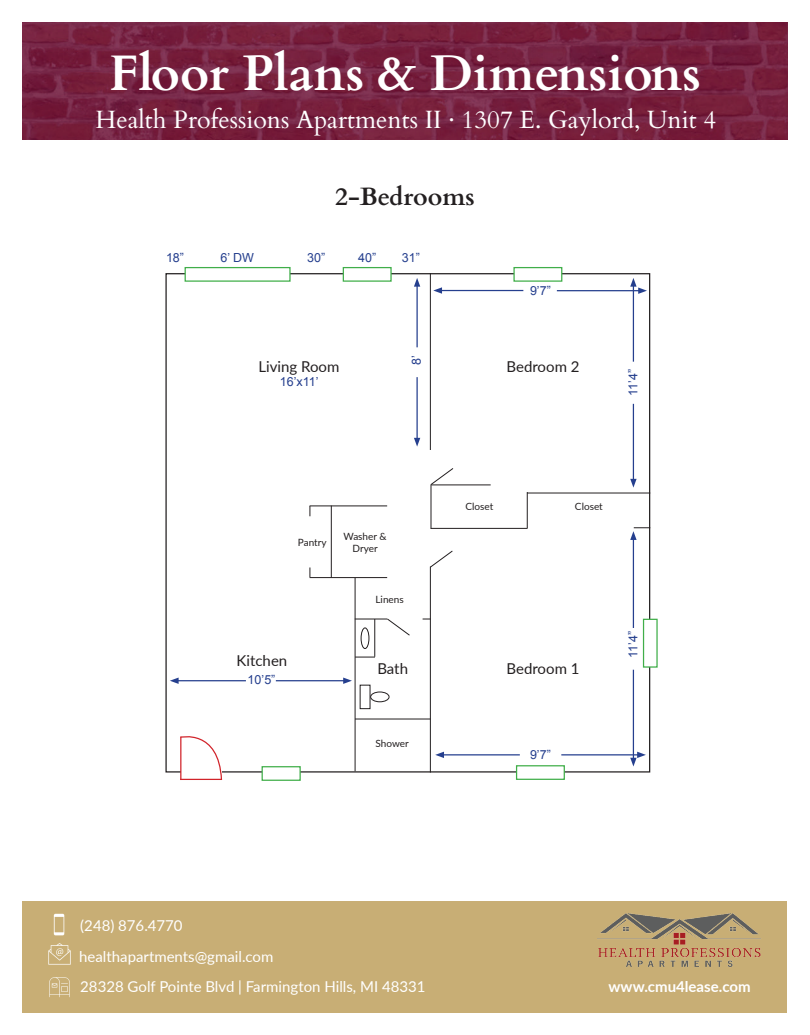
<style>
.page{position:relative;width:810px;height:1035px;background:#fff}
.page>*{position:absolute;margin:0;border:0;box-sizing:border-box;transform-origin:0 0}
.t1{font:700 50px "Cardo";color:#fff}
.t2{font:25px "Cardo";color:#fff}
.t3{font:700 25px "Cardo";color:#231f20}
.t4{font:15px/30.4px "Lato";color:#fff}
.t5{font:15px "Lato";color:#231f20}
.t6{font:700 15px "Lato";color:#fff}
.t7{font:12.5px "Arial";color:#253f8e}
.t8{font:10px/12px "Lato";color:#231f20;text-align:center}
</style>
<div class="page">
<div style="left:22px;top:901px;width:766px;height:111px;background:#c8ae75"></div>
<img style="left:53px;top:913px;width:12px;height:23px">
<img style="left:48px;top:943px;width:23px;height:22px">
<img style="left:22px;top:22px;width:765px;height:117px">
<img style="left:49px;top:977px;width:21px;height:20px">
<hr style="left:430px;top:273px;width:1px;height:177px;background:#231f20">
<hr style="left:527px;top:493px;width:123px;height:1px;background:#231f20">
<hr style="left:527px;top:492px;width:1px;height:36px;background:#231f20">
<hr style="left:431px;top:528px;width:97px;height:1px;background:#231f20">
<hr style="left:431px;top:485px;width:1px;height:44px;background:#231f20">
<hr style="left:431px;top:485px;width:60px;height:1px;background:#231f20">
<hr style="left:430px;top:567px;width:1px;height:206px;background:#231f20">
<hr style="left:355px;top:578px;width:1px;height:193px;background:#231f20">
<hr style="left:310px;top:506px;width:77px;height:1px;background:#231f20">
<hr style="left:355px;top:619px;width:32px;height:1px;background:#231f20">
<hr style="left:310px;top:577px;width:77px;height:1px;background:#231f20">
<hr style="left:331px;top:506px;width:1px;height:72px;background:#231f20">
<div style="left:516px;top:765px;width:49px;height:15px;background:#fff;border:1px solid #40ae49"></div>
<div style="left:643px;top:619px;width:15px;height:49px;background:#fff;border:1px solid #40ae49"></div>
<div style="left:513px;top:267px;width:49px;height:15px;background:#fff;border:1px solid #40ae49"></div>
<div style="left:185px;top:267px;width:106px;height:15px;background:#fff;border:1px solid #40ae49"></div>
<hr style="left:355px;top:719px;width:76px;height:1px;background:#231f20">
<svg style="left:355px;top:657px;width:20px;height:1px"></svg>
<div style="left:361px;top:628px;width:8px;height:21px;border:1px solid #231f20;border-radius:50%"></div>
<hr style="left:374px;top:619px;width:1px;height:38px;background:#231f20">
<hr style="left:177px;top:680px;width:69px;height:1px;background:#253f8e">
<svg style="left:170px;top:678px;width:9px;height:6px"></svg>
<hr style="left:276px;top:680px;width:69px;height:1px;background:#253f8e">
<svg style="left:343px;top:678px;width:9px;height:6px"></svg>
<hr style="left:633px;top:670px;width:1px;height:90px;background:#253f8e">
<hr style="left:633px;top:538px;width:1px;height:90px;background:#253f8e">
<svg style="left:630px;top:527px;width:20px;height:13px"></svg>
<hr style="left:442px;top:754px;width:78px;height:1px;background:#253f8e">
<svg style="left:435px;top:752px;width:9px;height:6px"></svg>
<hr style="left:561px;top:754px;width:78px;height:1px;background:#253f8e">
<svg style="left:630px;top:752px;width:16px;height:15px"></svg>
<hr style="left:633px;top:285px;width:1px;height:77px;background:#253f8e">
<hr style="left:633px;top:404px;width:1px;height:77px;background:#253f8e">
<svg style="left:630px;top:479px;width:7px;height:9px"></svg>
<hr style="left:416px;top:285px;width:2px;height:62px;background:#253f8e">
<svg style="left:414px;top:278px;width:6px;height:9px"></svg>
<hr style="left:416px;top:377px;width:2px;height:63px;background:#253f8e">
<svg style="left:414px;top:438px;width:6px;height:9px"></svg>
<div style="left:262px;top:766px;width:39px;height:15px;background:#fff;border:1px solid #40ae49"></div>
<div style="left:343px;top:267px;width:49px;height:15px;background:#fff;border:1px solid #40ae49"></div>
<hr style="left:557px;top:290px;width:83px;height:1px;background:#253f8e">
<svg style="left:630px;top:278px;width:17px;height:16px"></svg>
<hr style="left:440px;top:290px;width:83px;height:1px;background:#253f8e">
<svg style="left:433px;top:287px;width:9px;height:7px"></svg>
<svg style="left:179px;top:736px;width:44px;height:44px"></svg>
<hr style="left:180px;top:737px;width:1px;height:43px;background:#d1232a">
<hr style="left:180px;top:779px;width:42px;height:1px;background:#d1232a">
<div style="left:370px;top:692px;width:19px;height:10px;border:1px solid #231f20;border-radius:50%"></div>
<svg style="left:430px;top:468px;width:24px;height:18px"></svg>
<svg style="left:386px;top:618px;width:24px;height:18px"></svg>
<svg style="left:429px;top:550px;width:24px;height:18px"></svg>
<img style="left:598px;top:914px;width:163px;height:53px">
<h1 class="t1" style="left:109px;top:33px;width:593px">Floor Plans &amp; Dimensions</h1>
<h2 class="t2" style="left:96px;top:100px;width:622px">Health Professions Apartments II · 1307 E. Gaylord, Unit 4</h2>
<h2 class="t3" style="left:335px;top:176px;width:141px">2-Bedrooms</h2>
<p class="t7" style="left:166px;top:249px;width:20px">18”</p>
<p class="t7" style="left:220px;top:249px;width:35px">6’ DW</p>
<p class="t7" style="left:307px;top:249px;width:20px">30”</p>
<p class="t7" style="left:358px;top:249px;width:20px">40”</p>
<p class="t7" style="left:402px;top:249px;width:20px">31”</p>
<p class="t7" style="left:530px;top:282px;width:22px">9’7”</p>
<p class="t7" style="left:408px;top:365px;width:11px;rotate:-90deg">8’</p>
<p class="t5" style="left:259px;top:356px;width:82px">Living Room</p>
<p class="t5" style="left:507px;top:356px;width:74px">Bedroom 2</p>
<p class="t7" style="left:280px;top:374px;width:40px">16’x11’</p>
<p class="t7" style="left:625px;top:396px;width:28px;rotate:-90deg">11’4”</p>
<p class="t8" style="left:298px;top:536px;width:30px">Pantry</p>
<p class="t8" style="left:344px;top:530px;width:45px">Washer &amp;<br>Dryer</p>
<p class="t8" style="left:375px;top:593px;width:30px">Linens</p>
<p class="t5" style="left:237px;top:650px;width:52px">Kitchen</p>
<p class="t7" style="left:248px;top:671px;width:29px">10’5”</p>
<p class="t5" style="left:377px;top:657px;width:32px">Bath</p>
<p class="t8" style="left:376px;top:737px;width:35px">Shower</p>
<p class="t8" style="left:466px;top:499px;width:29px">Closet</p>
<p class="t8" style="left:575px;top:499px;width:29px">Closet</p>
<p class="t5" style="left:507px;top:657px;width:74px">Bedroom 1</p>
<p class="t7" style="left:530px;top:746px;width:22px">9’7”</p>
<p class="t7" style="left:625px;top:658px;width:28px;rotate:-90deg">11’4”</p>
<p class="t4" style="left:79px;top:910px;width:348px">(248) 876.4770<br>healthapartments@gmail.com<br>28328 Golf Pointe Blvd | Farmington Hills, MI 48331</p>
<p class="t6" style="left:609px;top:975px;width:144px">www.cmu4lease.com</p>
</div>
